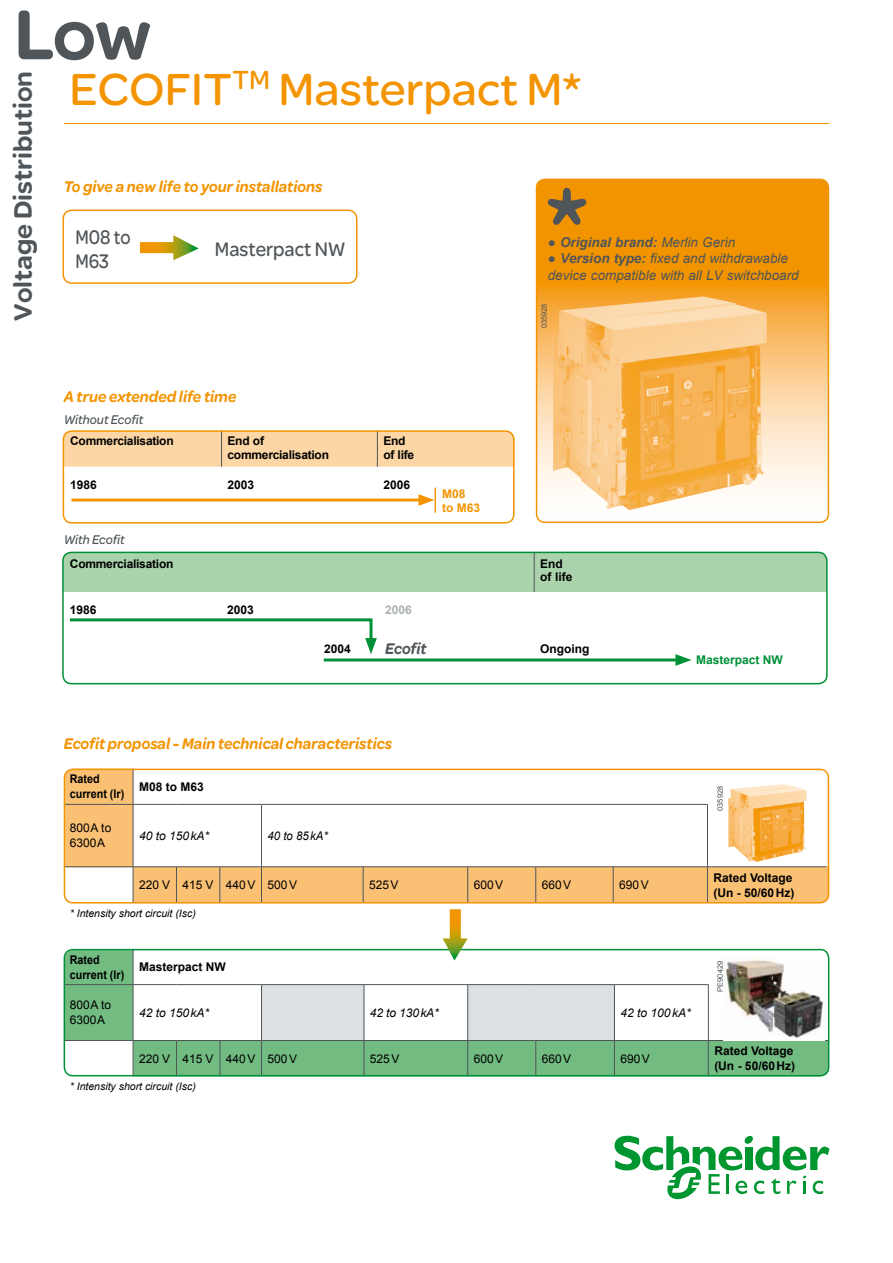
<style>
.page{position:relative;width:893px;height:1263px;background:#fff}
.page>*{position:absolute;margin:0;border:0;box-sizing:border-box;transform-origin:0 0}
.t1{font:900 75px "SE Optimist";color:#505559}
.t2{font:48px "SE Optimist";color:#f39400}
.t3{font:900 27px "SE Optimist";color:#505559}
.t4{font:21px "SE Optimist";color:#505559;scale:.92 1}
.t5{font:21px/24px "SE Optimist";color:#505559;scale:.85 1}
.t6{font:italic 900 16.5px "SE Optimist";color:#f39400;scale:.94 1}
.t7{font:italic 900 16.5px "SE Optimist";letter-spacing:-.005em;color:#505559;scale:.94 1}
.t8{font:italic 13.5px/16.5px "Arial";color:#505559}
.t9{font:italic 700 13.5px "Arial";color:#505559}
.t10{font:italic 13.5px "SE Optimist";color:#505559;scale:.94 1}
.t11{font:700 12px/15px "Arial";color:#000}
.t12{font:12px/15px "Arial";color:#000}
.t13{font:700 12px/13.5px "Arial";letter-spacing:-.02em;color:#000}
.t14{font:italic 12px "Arial";color:#000}
.t15{font:700 12px/15px "Arial";color:#000;scale:.9 1}
.t16{font:700 12px "Arial";color:#009037}
.t17{font:italic 12px "Arial";color:#000;scale:.95 1}
.t18{font:700 12px/14.4px "Arial";color:#f39400}
.t19{font:700 12px "Arial";color:#aab0b3}
.t20{font:italic 10.5px "Arial";color:#000}
.t21{font:7.5px "Arial";color:#505559}
.s1{font-weight:400}
.s2{font-weight:700}
</style>
<div class="page">
<svg style="left:65px;top:769px;width:764px;height:134px"></svg>
<svg style="left:536px;top:179px;width:292px;height:343px;background:#f5af44"></svg>
<div style="left:536px;top:179px;width:293px;height:344px;border:2px solid #f39400;border-radius:9px"></div>
<div style="left:63px;top:210px;width:294px;height:74px;border:2px solid #f39400;border-radius:9px"></div>
<svg style="left:615px;top:1136px;width:214px;height:63px"></svg>
<svg style="left:548px;top:188px;width:38px;height:37px"></svg>
<img style="left:553px;top:296px;width:214px;height:214px">
<hr style="left:133px;top:769px;width:1px;height:35px;background:#505559">
<hr style="left:64px;top:804px;width:69px;height:1px;background:#505559">
<hr style="left:64px;top:866px;width:69px;height:1px;background:#505559">
<hr style="left:363px;top:866px;width:105px;height:1px;background:#505559">
<hr style="left:613px;top:866px;width:94px;height:1px;background:#505559">
<hr style="left:133px;top:804px;width:43px;height:1px;background:#505559">
<hr style="left:133px;top:804px;width:1px;height:62px;background:#505559">
<hr style="left:176px;top:804px;width:44px;height:1px;background:#505559">
<hr style="left:220px;top:804px;width:41px;height:1px;background:#505559">
<hr style="left:261px;top:804px;width:102px;height:1px;background:#505559">
<hr style="left:261px;top:804px;width:1px;height:62px;background:#505559">
<hr style="left:363px;top:804px;width:105px;height:1px;background:#505559">
<hr style="left:468px;top:804px;width:68px;height:1px;background:#505559">
<hr style="left:536px;top:804px;width:77px;height:1px;background:#505559">
<hr style="left:613px;top:804px;width:95px;height:1px;background:#505559">
<hr style="left:133px;top:866px;width:43px;height:1px;background:#505559">
<hr style="left:176px;top:866px;width:44px;height:1px;background:#505559">
<hr style="left:220px;top:866px;width:41px;height:1px;background:#505559">
<hr style="left:261px;top:866px;width:102px;height:1px;background:#505559">
<hr style="left:468px;top:866px;width:68px;height:1px;background:#505559">
<hr style="left:536px;top:866px;width:77px;height:1px;background:#505559">
<hr style="left:707px;top:866px;width:120px;height:1px;background:#505559">
<hr style="left:707px;top:804px;width:1px;height:62px;background:#505559">
<hr style="left:133px;top:867px;width:1px;height:35px;background:#505559">
<hr style="left:176px;top:867px;width:1px;height:35px;background:#505559">
<hr style="left:220px;top:867px;width:1px;height:35px;background:#505559">
<hr style="left:261px;top:867px;width:1px;height:35px;background:#505559">
<hr style="left:363px;top:867px;width:1px;height:35px;background:#505559">
<hr style="left:467px;top:867px;width:1px;height:35px;background:#505559">
<hr style="left:535px;top:867px;width:1px;height:35px;background:#505559">
<hr style="left:613px;top:867px;width:1px;height:35px;background:#505559">
<hr style="left:707px;top:867px;width:1px;height:35px;background:#505559">
<img style="left:728px;top:784px;width:78px;height:78px">
<hr style="left:64px;top:123px;width:765px;height:1px;background:#f39400">
<svg style="left:140px;top:235px;width:59px;height:25px"></svg>
<div style="left:63px;top:431px;width:451px;height:36px;background:#fcd6a4"></div>
<hr style="left:221px;top:430px;width:1px;height:37px;background:#505559">
<hr style="left:377px;top:430px;width:1px;height:37px;background:#505559">
<div style="left:63px;top:430px;width:451px;height:94px;border:2px solid #f39400;border-radius:9px"></div>
<hr style="left:71px;top:498px;width:353px;height:3px;background:#f39400">
<svg style="left:418px;top:488px;width:18px;height:24px"></svg>
<div style="left:64px;top:769px;width:765px;height:134px;border:2px solid #f39400;border-radius:9px"></div>
<svg style="left:65px;top:909px;width:764px;height:167px"></svg>
<div style="left:63px;top:552px;width:764px;height:40px;background:#aad3ac"></div>
<div style="left:62px;top:552px;width:766px;height:132px;border:2px solid #009037;border-radius:9px"></div>
<hr style="left:534px;top:553px;width:1px;height:39px;background:#505559">
<svg style="left:69px;top:618px;width:308px;height:36px"></svg>
<hr style="left:324px;top:658px;width:357px;height:3px;background:#009037">
<svg style="left:675px;top:654px;width:17px;height:12px"></svg>
<h1 class="t1" style="left:14px;top:-19px;width:139px">Low</h1>
<h3 class="t3" style="left:4px;top:320px;width:251px;rotate:-90deg">Voltage Distribution</h3>
<h2 class="t2" style="left:70px;top:56px;width:513px">ECOFIT<sup>TM</sup> Masterpact M*</h2>
<h3 class="t6" style="left:64px;top:175px;width:277px">To give a new life to your installations</h3>
<h3 class="t5" style="left:75px;top:225px;width:66px">M08 to<br>M63</h3>
<p class="t9" style="left:548px;top:233px;width:189px">● Original brand: <span class="s1">Merlin Gerin</span></p>
<p class="t8" style="left:548px;top:251px;width:252px"><span class="s2">● Version type:</span> fixed and withdrawable device compatible with all LV switchboard</p>
<h3 class="t4" style="left:215px;top:235px;width:144px">Masterpact NW</h3>
<p class="t21" style="left:539px;top:328px;width:27px;rotate:-90deg">035928</p>
<h3 class="t6" style="left:64px;top:385px;width:185px">A true extended life time</h3>
<p class="t10" style="left:64px;top:411px;width:86px">Without Ecofit</p>
<p class="t13" style="left:70px;top:435px;width:105px">Commercialisation</p>
<p class="t13" style="left:228px;top:435px;width:103px">End of commercialisation</p>
<p class="t13" style="left:383px;top:435px;width:32px">End of life</p>
<p class="t11" style="left:70px;top:477px;width:28px">1986</p>
<p class="t11" style="left:228px;top:477px;width:28px">2003</p>
<p class="t11" style="left:383px;top:477px;width:28px">2006</p>
<p class="t18" style="left:442px;top:487px;width:40px">M08<br>to M63</p>
<p class="t10" style="left:64px;top:531px;width:66px">With Ecofit</p>
<p class="t13" style="left:70px;top:557px;width:105px">Commercialisation</p>
<p class="t11" style="left:540px;top:557px;width:34px;line-height:13.5px">End of life</p>
<p class="t11" style="left:70px;top:602px;width:28px">1986</p>
<p class="t11" style="left:227px;top:602px;width:28px">2003</p>
<p class="t19" style="left:385px;top:601px;width:28px">2006</p>
<p class="t11" style="left:324px;top:642px;width:28px">2004</p>
<p class="t11" style="left:540px;top:642px;width:51px">Ongoing</p>
<h3 class="t7" style="left:385px;top:637px;width:46px">Ecofit</h3>
<p class="t16" style="left:696px;top:651px;width:88px">Masterpact NW</p>
<h3 class="t6" style="left:64px;top:732px;width:351px">Ecofit proposal - Main technical characteristics</h3>
<p class="t15" style="left:70px;top:772px;width:62px">Rated current (Ir)</p>
<p class="t11" style="left:139px;top:779px;width:66px">M08 to M63</p>
<p class="t12" style="left:70px;top:821px;width:43px">800A to<br>6300A</p>
<p class="t14" style="left:139px;top:828px;width:72px">40 to 150kA*</p>
<p class="t17" style="left:267px;top:828px;width:65px">40 to 85kA*</p>
<p class="t12" style="left:139px;top:877px;width:159px">220 V 415 V 440V 500V</p>
<p class="t12" style="left:369px;top:877px;width:31px">525V</p>
<p class="t12" style="left:474px;top:877px;width:31px">600V</p>
<p class="t12" style="left:542px;top:877px;width:31px">660V</p>
<p class="t12" style="left:619px;top:877px;width:31px">690V</p>
<p class="t11" style="left:713px;top:870px;width:82px">Rated Voltage (Un - 50/60Hz)</p>
<p class="t20" style="left:70px;top:906px;width:128px">* Intensity short circuit (Isc)</p>
<p class="t15" style="left:70px;top:952px;width:62px">Rated current (Ir)</p>
<p class="t11" style="left:139px;top:960px;width:88px">Masterpact NW</p>
<p class="t12" style="left:70px;top:998px;width:43px">800A to<br>6300A</p>
<p class="t14" style="left:139px;top:1005px;width:72px">42 to 150kA*</p>
<p class="t14" style="left:370px;top:1005px;width:70px">42 to 130kA*</p>
<p class="t14" style="left:620px;top:1005px;width:72px">42 to 100kA*</p>
<p class="t12" style="left:139px;top:1051px;width:159px">220 V 415 V 440V 500V</p>
<p class="t12" style="left:370px;top:1051px;width:31px">525V</p>
<p class="t12" style="left:474px;top:1051px;width:31px">600V</p>
<p class="t12" style="left:542px;top:1051px;width:31px">660V</p>
<p class="t12" style="left:620px;top:1051px;width:31px">690V</p>
<p class="t11" style="left:714px;top:1044px;width:82px">Rated Voltage (Un - 50/60Hz)</p>
<p class="t20" style="left:70px;top:1080px;width:128px">* Intensity short circuit (Isc)</p>
<p class="t21" style="left:715px;top:811px;width:27px;rotate:-90deg">035928</p>
<p class="t21" style="left:715px;top:992px;width:32px;rotate:-90deg">PE90429</p>
</div>
